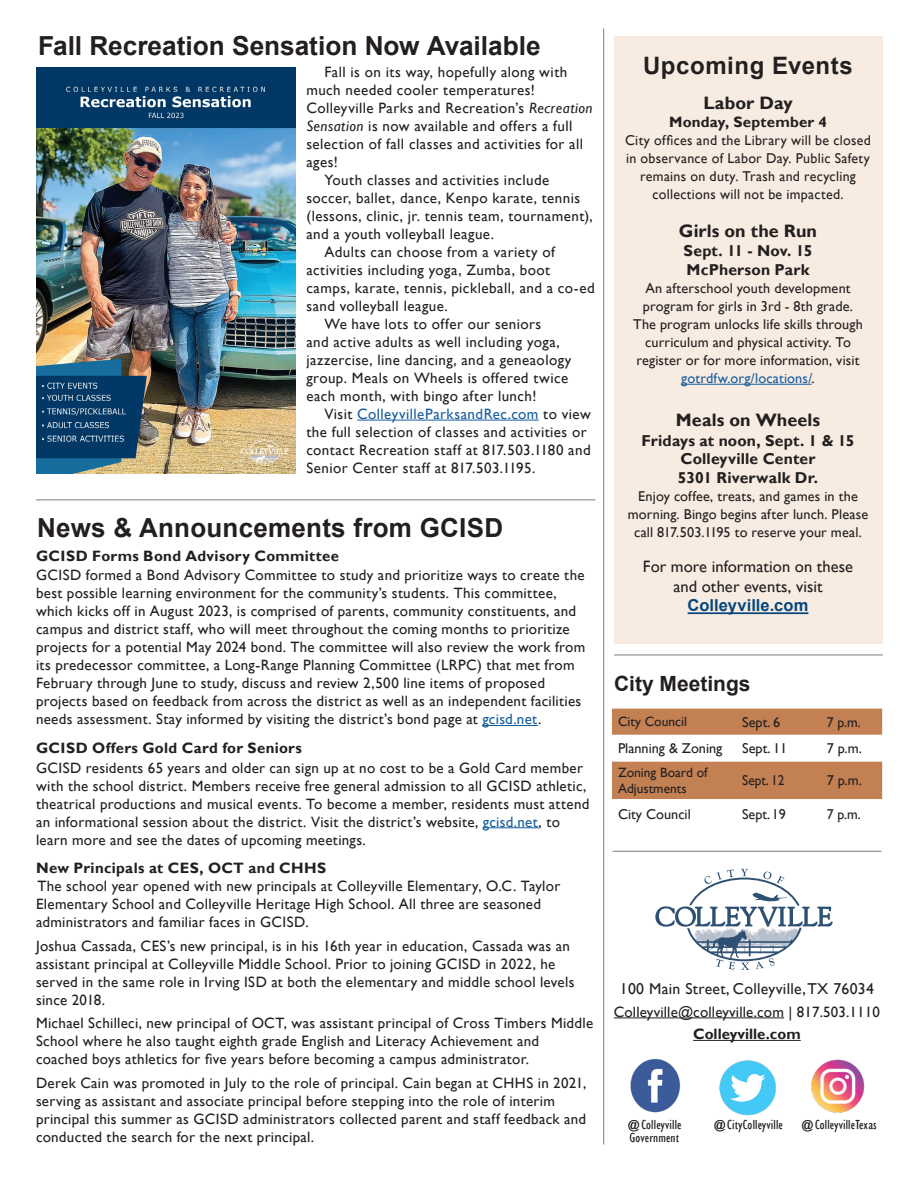
<style>
.page{position:relative;width:918px;height:1188px;background:#fff}
.page>*{position:absolute;margin:0;border:0;box-sizing:border-box;transform-origin:0 0}
.t1{font:700 26.25px "Arial";color:#231f20}
.t2{font:700 24px "Arial";letter-spacing:.02em;color:#231f20}
.t3{font:700 21px "Arial";color:#231f20}
.t4{font:700 18px "Gill Sans";letter-spacing:.005em;color:#231f20}
.t5{font:16.5px "Gill Sans";letter-spacing:.005em;color:#231f20}
.t6{font:700 16.5px "Arial";color:#03467d}
.t7{font:700 15.75px "Gill Sans";letter-spacing:.01em;color:#231f20}
.t8{font:15.75px "Gill Sans";letter-spacing:.02em;color:#231f20}
.t9{font:15px/18px "Gill Sans";letter-spacing:.02em;color:#231f20}
.t10{font:700 15px "Gill Sans";letter-spacing:.02em;color:#231f20}
.t11{font:700 15px "Gill Sans";color:#231f20}
.t12{font:14.25px/18px "Gill Sans";letter-spacing:.01em;color:#231f20;text-align:center}
.t13{font:14.25px "Gill Sans";letter-spacing:.01em;color:#231f20;scale:.94 1}
.t14{font:condensed 13.5px "Gill Sans";letter-spacing:.01em;color:#231f20;scale:1.05 1}
.t15{font:13.5px/16.2px "Gill Sans";color:#231f20}
.s1{font-style:italic}
.s2{color:#175d9e}
</style>
<div class="page">
<div style="left:614px;top:36px;width:268px;height:608px;background:#f8ece2"></div>
<svg style="left:655px;top:869px;width:178px;height:101px"></svg>
<img style="left:630px;top:1058px;width:51px;height:55px">
<img style="left:811px;top:1059px;width:54px;height:54px">
<img style="left:719px;top:1060px;width:57px;height:55px">
<hr style="left:614px;top:1018px;width:170px;height:1px;background:#231f20">
<hr style="left:693px;top:1040px;width:108px;height:1px;background:#231f20">
<div style="left:612px;top:709px;width:270px;height:26px;background:#c38053"></div>
<div style="left:612px;top:762px;width:270px;height:37px;background:#c38053"></div>
<hr style="left:603px;top:28px;width:1px;height:1116px;background:#727d86">
<hr style="left:681px;top:384px;width:131px;height:1px;background:#175d9e">
<hr style="left:688px;top:612px;width:120px;height:2px;background:#03467d">
<hr style="left:614px;top:655px;width:269px;height:1px;background:#727d86">
<hr style="left:613px;top:851px;width:268px;height:1px;background:#727d86">
<hr style="left:36px;top:500px;width:559px;height:1px;background:#727d86">
<hr style="left:357px;top:420px;width:182px;height:1px;background:#175d9e">
<hr style="left:482px;top:725px;width:56px;height:1px;background:#175d9e">
<hr style="left:483px;top:827px;width:56px;height:1px;background:#175d9e">
<img style="left:36px;top:67px;width:259px;height:407px">
<p class="t1" style="left:38px;top:27px;width:504px">Fall Recreation Sensation Now Available</p>
<p class="t9" style="left:306px;top:63px;width:288px;text-indent:18px">Fall is on its way, hopefully along with much needed cooler temperatures!<br>Colleyville Parks and Recreation’s <span class="s1">Recreation Sensation</span> is now available and offers a full selection of fall classes and activities for all ages!</p>
<p class="t9" style="left:306px;top:171px;width:288px;text-indent:18px">Youth classes and activities include soccer, ballet, dance, Kenpo karate, tennis (lessons, clinic, jr. tennis team, tournament), and a youth volleyball league.</p>
<p class="t9" style="left:306px;top:243px;width:290px;text-indent:18px">Adults can choose from a variety of activities including yoga, Zumba, boot camps, karate, tennis, pickleball, and a co-ed sand volleyball league.</p>
<p class="t9" style="left:306px;top:315px;width:267px;text-indent:18px">We have lots to offer our seniors<br>and active adults as well including yoga, jazzercise, line dancing, and a geneaology group. Meals on Wheels is offered twice each month, with bingo after lunch!</p>
<p class="t9" style="left:306px;top:405px;width:286px;text-indent:18px">Visit <span class="s2">ColleyvilleParksandRec.com</span> to view the full selection of classes and activities or contact Recreation staff at 817.503.1180 and Senior Center staff at 817.503.1195.</p>
<p class="t1" style="left:37px;top:509px;width:468px">News &amp; Announcements from GCISD</p>
<p class="t10" style="left:36px;top:547px;width:305px">GCISD Forms Bond Advisory Committee</p>
<p class="t9" style="left:36px;top:567px;width:551px">GCISD formed a Bond Advisory Committee to study and prioritize ways to create the best possible learning environment for the community’s students. This committee, which kicks off in August 2023, is comprised of parents, community constituents, and campus and district staff, who will meet throughout the coming months to prioritize projects for a potential May 2024 bond. The committee will also review the work from its predecessor committee, a Long-Range Planning Committee (LRPC) that met from February through June to study, discuss and review 2,500 line items of proposed projects based on feedback from across the district as well as an independent facilities needs assessment. Stay informed by visiting the district’s bond page at <span class="s2">gcisd.net</span>.</p>
<p class="t10" style="left:36px;top:739px;width:267px">GCISD Offers Gold Card for Seniors</p>
<p class="t9" style="left:36px;top:759px;width:555px">GCISD residents 65 years and older can sign up at no cost to be a Gold Card member with the school district. Members receive free general admission to all GCISD athletic, theatrical productions and musical events. To become a member, residents must attend an informational session about the district. Visit the district’s website, <span class="s2">gcisd.net</span>, to learn more and see the dates of upcoming meetings.</p>
<p class="t10" style="left:36px;top:859px;width:292px">New Principals at CES, OCT and CHHS</p>
<p class="t9" style="left:36px;top:878px;width:526px">The school year opened with new principals at Colleyville Elementary, O.C. Taylor<br>Elementary School and Colleyville Heritage High School. All three are seasoned administrators and familiar faces in GCISD.</p>
<p class="t9" style="left:36px;top:937px;width:540px">Joshua Cassada, CES’s new principal, is in his 16th year in education, Cassada was an assistant principal at Colleyville Middle School. Prior to joining GCISD in 2022, he served in the same role in Irving ISD at both the elementary and middle school levels since 2018.</p>
<p class="t9" style="left:36px;top:1014px;width:559px">Michael Schilleci, new principal of OCT, was assistant principal of Cross Timbers Middle<br>School where he also taught eighth grade English and Literacy Achievement and coached boys athletics for five years before becoming a campus administrator.</p>
<p class="t9" style="left:36px;top:1074px;width:552px">Derek Cain was promoted in July to the role of principal. Cain began at CHHS in 2021, serving as assistant and associate principal before stepping into the role of interim principal this summer as GCISD administrators collected parent and staff feedback and conducted the search for the next principal.</p>
<p class="t2" style="left:643px;top:48px;width:211px">Upcoming Events</p>
<p class="t4" style="left:703px;top:92px;width:91px">Labor Day</p>
<p class="t10" style="left:669px;top:113px;width:159px">Monday, September 4</p>
<p class="t12" style="left:625px;top:131px;width:247px">City offices and the Library will be closed in observance of Labor Day. Public Safety remains on duty. Trash and recycling collections will not be impacted.</p>
<p class="t4" style="left:679px;top:220px;width:140px">Girls on the Run</p>
<p class="t7" style="left:684px;top:241px;width:130px">Sept. 11 - Nov. 15</p>
<p class="t7" style="left:687px;top:260px;width:124px">McPherson Park</p>
<p class="t12" style="left:633px;top:280px;width:231px">An afterschool youth development program for girls in 3rd - 8th grade.<br>The program unlocks life skills through curriculum and physical activity. To register or for more information, visit <span class="s2">gotrdfw.org/locations/</span>.</p>
<p class="t4" style="left:676px;top:409px;width:146px">Meals on Wheels</p>
<p class="t7" style="left:641px;top:431px;width:215px">Fridays at noon, Sept. 1 &amp; 15</p>
<p class="t7" style="left:681px;top:449px;width:136px">Colleyville Center</p>
<p class="t7" style="left:678px;top:469px;width:142px">5301 Riverwalk Dr.</p>
<p class="t12" style="left:628px;top:488px;width:242px">Enjoy coffee, treats, and games in the morning. Bingo begins after lunch. Please call 817.503.1195 to reserve your meal.</p>
<p class="t5" style="left:643px;top:557px;width:212px">For more information on these</p>
<p class="t5" style="left:673px;top:577px;width:151px">and other events, visit</p>
<p class="t6" style="left:688px;top:594px;width:122px">Colleyville.com</p>
<p class="t3" style="left:614px;top:669px;width:138px">City Meetings</p>
<p class="t15" style="left:618px;top:714px;width:71px">City Council</p>
<p class="t12" style="left:742px;top:713px;width:40px">Sept. 6</p>
<p class="t12" style="left:827px;top:713px;width:35px">7 p.m.</p>
<p class="t12" style="left:618px;top:740px;width:106px">Planning &amp; Zoning</p>
<p class="t12" style="left:742px;top:740px;width:47px">Sept. 11</p>
<p class="t12" style="left:827px;top:740px;width:37px">7 p.m.</p>
<p class="t15" style="left:618px;top:765px;width:91px">Zoning Board of<br>Adjustments</p>
<p class="t13" style="left:742px;top:772px;width:47px">Sept. 12</p>
<p class="t12" style="left:827px;top:772px;width:37px">7 p.m.</p>
<p class="t12" style="left:618px;top:805px;width:74px">City Council</p>
<p class="t12" style="left:742px;top:805px;width:45px">Sept. 19</p>
<p class="t12" style="left:827px;top:805px;width:35px">7 p.m.</p>
<p class="t8" style="left:620px;top:980px;width:256px">100 Main Street, Colleyville, TX 76034</p>
<p class="t9" style="left:614px;top:1003px;width:268px">Colleyville@colleyville.com | 817.503.1110</p>
<p class="t11" style="left:693px;top:1025px;width:109px">Colleyville.com</p>
<p class="t14" style="left:627px;top:1116px;width:54px">@Colleyville</p>
<p class="t14" style="left:630px;top:1130px;width:49px">Government</p>
<p class="t14" style="left:713px;top:1116px;width:68px">@CityColleyville</p>
<p class="t14" style="left:800px;top:1117px;width:74px">@ColleyvilleTexas</p>
</div>
